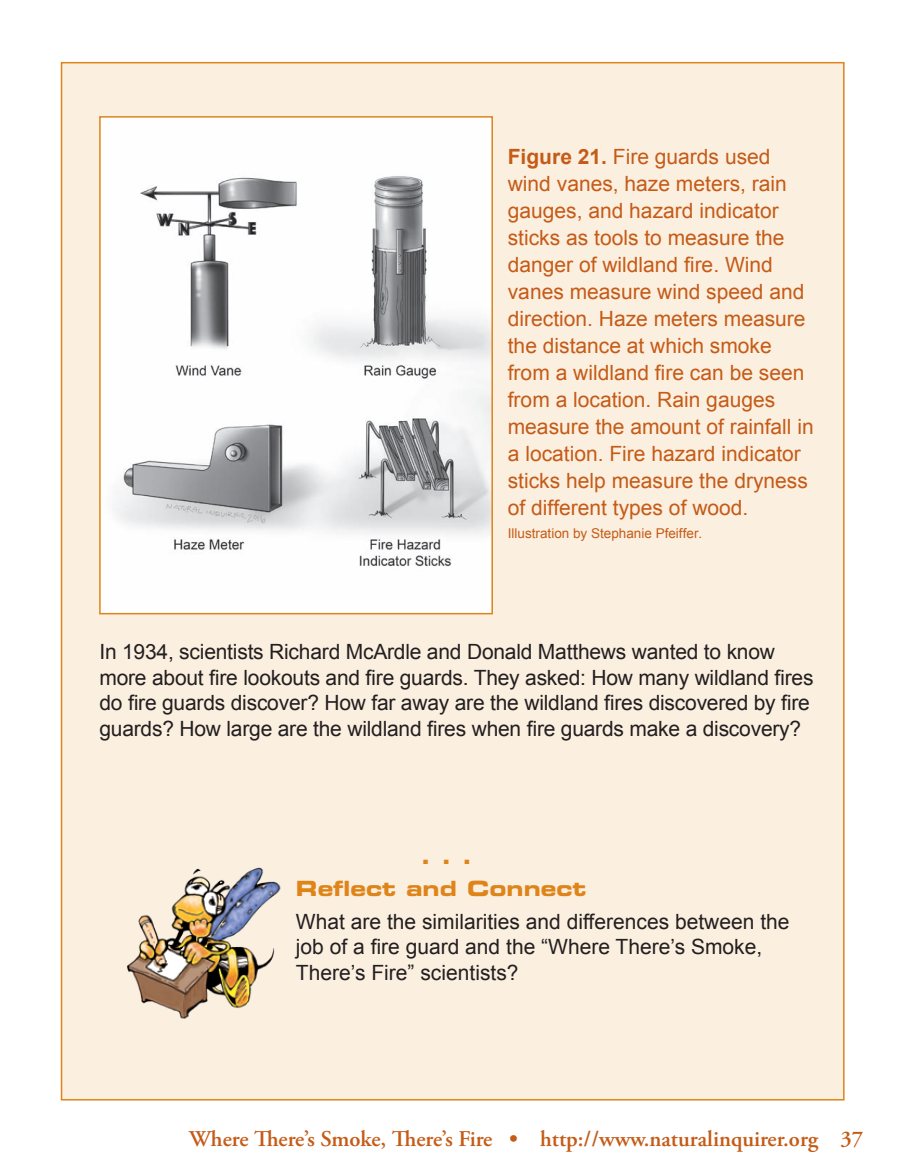
<style>
.page{position:relative;width:905px;height:1175px;background:#fff}
.page>*{position:absolute;margin:0;border:0;box-sizing:border-box;transform-origin:0 0}
.t1{font:600 22.5px "Adobe Garamond Pro";color:#c55b17}
.t2{font:21px/25.5px "Arial";letter-spacing:-.01em;color:#231f20}
.t3{font:21px/27px "Arial";color:#c55b17}
.t4{font:21px/32.2px "Eurostile Bold Extended Two";color:#df8419;text-align:center}
.t5{font:13.5px "Arial";color:#c55b17}
.s1{font-weight:700}
</style>
<div class="page">
<div style="left:61px;top:62px;width:783px;height:1038px;background:#fbefe0;border:2px solid #df8419"></div>
<img style="left:102px;top:119px;width:388px;height:487px">
<div style="left:99px;top:116px;width:394px;height:498px;border:2px solid #df8419"></div>
<img style="left:126px;top:867px;width:155px;height:152px">
<p class="t3" style="left:508px;top:143px;width:307px"><span class="s1">Figure 21.</span> Fire guards used wind vanes, haze meters, rain gauges, and hazard indicator sticks as tools to measure the danger of wildland fire. Wind vanes measure wind speed and direction. Haze meters measure the distance at which smoke from a wildland fire can be seen from a location. Rain gauges measure the amount of rainfall in a location. Fire hazard indicator sticks help measure the dryness of different types of wood.</p>
<p class="t5" style="left:508px;top:525px;width:196px">Illustration by Stephanie Pfeiffer.</p>
<p class="t2" style="left:99px;top:639px;width:715px">In 1934, scientists Richard McArdle and Donald Matthews wanted to know more about fire lookouts and fire guards. They asked: How many wildland fires do fire guards discover? How far away are the wildland fires discovered by fire guards? How large are the wildland fires when fire guards make a discovery?</p>
<p class="t4" style="left:296px;top:840px;width:292px">. . .<br>Reflect and Connect</p>
<p class="t2" style="left:296px;top:908px;width:495px">What are the similarities and differences between the job of a fire guard and the “Where There’s Smoke,<br>There’s Fire” scientists?</p>
<p class="t1" style="left:189px;top:1125px;width:675px">Where There’s Smoke, There’s Fire • http://www.naturalinquirer.org 37</p>
</div>
